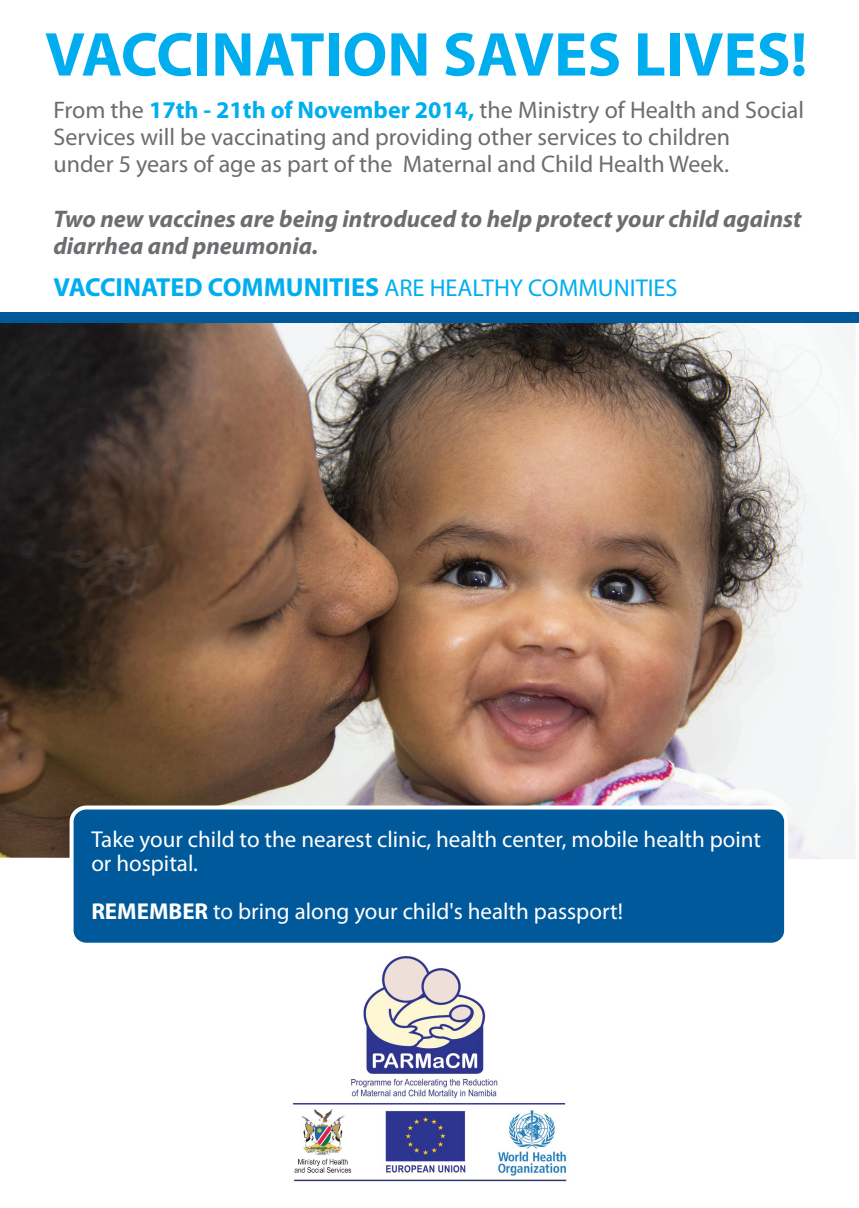
<style>
.page{position:relative;width:859px;height:1208px;background:#fff}
.page>*{position:absolute;margin:0;border:0;box-sizing:border-box;transform-origin:0 0}
.t1{font:700 62.6px "Myriad Pro";color:#00aeef}
.t2{font:700 26.2px "Myriad Pro";color:#00aeef}
.t3{font:24.1px/27.2px "Myriad Pro";color:#6c6d70}
.t4{font:italic 700 24.1px/27.2px "Myriad Pro";color:#6c6d70}
.t5{font:23px/24px "Myriad Pro";color:#fff}
.s1{font-weight:700;color:#00aeef}
.s2{font-weight:400;font-size:24.4px}
.s3{font-weight:700}
</style>
<div class="page">
<img style="left:0;top:322px;width:856px;height:537px">
<div style="left:72px;top:807px;width:714px;height:137px;background:#00599b;border-radius:15px"></div>
<div style="left:70px;top:805px;width:718px;height:141px;border:4px solid #fff;border-radius:15px"></div>
<div style="left:0;top:312px;width:859px;height:10px;background:#00599b"></div>
<img style="left:292px;top:956px;width:275px;height:226px">
<h1 class="t1" style="left:45px;top:14px;width:764px">VACCINATION SAVES LIVES!</h1>
<p class="t3" style="left:53px;top:96px;width:752px">From the <span class="s1">17th - 21th of November 2014,</span> the Ministry of Health and Social<br>Services will be vaccinating and providing other services to children<br>under 5 years of age as part of the Maternal and Child Health Week.</p>
<p class="t4" style="left:53px;top:204px;width:750px">Two new vaccines are being introduced to help protect your child against diarrhea and pneumonia.</p>
<p class="t2" style="left:53px;top:270px;width:626px">VACCINATED COMMUNITIES <span class="s2">ARE HEALTHY COMMUNITIES</span></p>
<p class="t5" style="left:91px;top:826px;width:671px">Take your child to the nearest clinic, health center, mobile health point or hospital.</p>
<p class="t5" style="left:91px;top:898px;width:533px"><span class="s3">REMEMBER</span> to bring along your child's health passport!</p>
</div>
